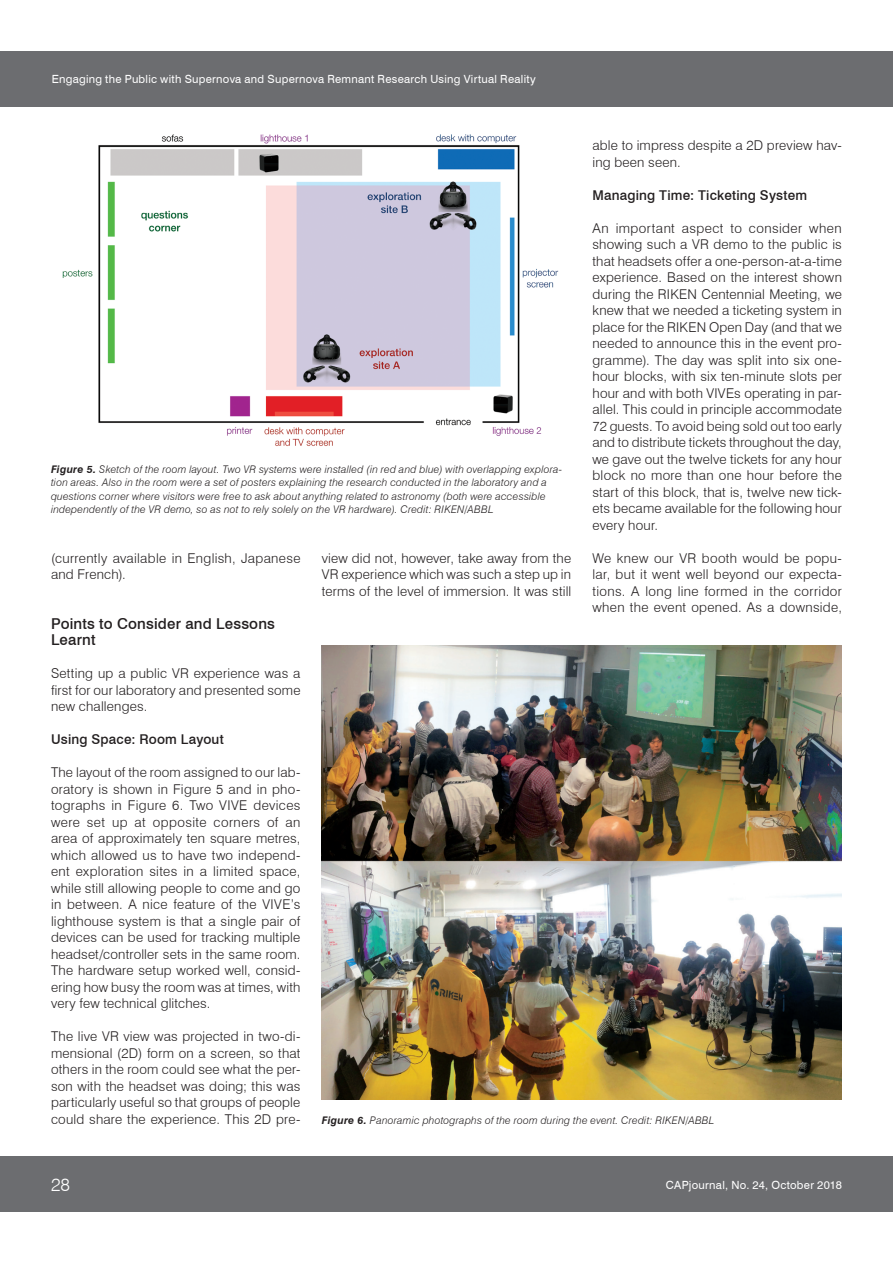
<style>
.page{position:relative;width:893px;height:1263px;background:#fff}
.page>*{position:absolute;margin:0;border:0;box-sizing:border-box;transform-origin:0 0}
.t1{font:300 18px "Swiss 721 BT";color:#fff}
.t2{font:500 15px/16.5px "Swiss 721 BT";letter-spacing:.01em;color:#231f20}
.t3{font:300 13.5px/16.5px "Swiss 721 BT";letter-spacing:.015em;color:#231f20;text-align:justify}
.t4{font:500 13.5px "Swiss 721 BT";letter-spacing:.015em;color:#231f20}
.t5{font:11.25px "Swiss 721 BT";letter-spacing:.025em;color:#fff}
.t6{font:italic 300 10.5px/13.5px "Swiss 721 BT";letter-spacing:.02em;color:#231f20}
.s1{font-weight:700}
</style>
<div class="page">
<div style="left:0;top:1157px;width:893px;height:55px;background:#6c6d70"></div>
<div style="left:0;top:51px;width:893px;height:55px;background:#6c6d70"></div>
<img style="left:62px;top:134px;width:497px;height:312px">
<img style="left:322px;top:645px;width:520px;height:454px">
<p class="t5" style="left:52px;top:72px;width:486px">Engaging the Public with Supernova and Supernova Remnant Research Using Virtual Reality</p>
<p class="t3" style="left:592px;top:137px;width:251px">able to impress despite a 2D preview hav&shy;ing been seen.</p>
<p class="t4" style="left:592px;top:187px;width:216px">Managing Time: Ticketing System</p>
<p class="t3" style="left:592px;top:219px;width:251px">An important aspect to consider when showing such a VR demo to the public is that headsets offer a one-person-at-a-time experience. Based on the interest shown during the RIKEN Centennial Meeting, we knew that we needed a ticketing system in place for the RIKEN Open Day (and that we needed to announce this in the event pro&shy;gramme). The day was split into six one&shy;hour blocks, with six ten-minute slots per hour and with both VIVEs operating in par&shy;allel. This could in principle accommodate 72 guests. To avoid being sold out too early and to distribute tickets throughout the day, we gave out the twelve tickets for any hour block no more than one hour before the start of this block, that is, twelve new tick&shy;ets became available for the following hour every hour.</p>
<p class="t3" style="left:592px;top:549px;width:251px">We knew our VR booth would be popu&shy;lar, but it went well beyond our expecta&shy;tions. A long line formed in the corridor when the event opened. As a downside,</p>
<p class="t6" style="left:51px;top:462px;width:513px"><span class="s1">Figure 5.</span> Sketch of the room layout. Two VR systems were installed (in red and blue) with overlapping explora&shy;tion areas. Also in the room were a set of posters explaining the research conducted in the laboratory and a questions corner where visitors were free to ask about anything related to astronomy (both were accessible independently of the VR demo, so as not to rely solely on the VR hardware). Credit: RIKEN/ABBL</p>
<p class="t3" style="left:322px;top:549px;width:251px">view did not, however, take away from the VR experience which was such a step up in terms of the level of immersion. It was still</p>
<p class="t3" style="left:51px;top:549px;width:251px">(currently available in English, Japanese and French).</p>
<p class="t2" style="left:51px;top:615px;width:226px">Points to Consider and Lessons<br>Learnt</p>
<p class="t3" style="left:51px;top:665px;width:251px">Setting up a public VR experience was a first for our laboratory and presented some new challenges.</p>
<p class="t4" style="left:51px;top:731px;width:174px">Using Space: Room Layout</p>
<p class="t3" style="left:51px;top:764px;width:251px">The layout of the room assigned to our lab&shy;oratory is shown in Figure 5 and in pho&shy;tographs in Figure 6. Two VIVE devices were set up at opposite corners of an area of approximately ten square metres, which allowed us to have two independ&shy;ent exploration sites in a limited space, while still allowing people to come and go in between. A nice feature of the VIVE’s lighthouse system is that a single pair of devices can be used for tracking multiple headset/controller sets in the same room.<br>The hardware setup worked well, consid&shy;ering how busy the room was at times, with very few technical glitches.</p>
<p class="t3" style="left:51px;top:1028px;width:251px">The live VR view was projected in two-di&shy;mensional (2D) form on a screen, so that others in the room could see what the per&shy;son with the headset was doing; this was particularly useful so that groups of people could share the experience. This 2D pre-</p>
<p class="t6" style="left:322px;top:1113px;width:394px"><span class="s1">Figure 6.</span> Panoramic photographs of the room during the event. Credit: RIKEN/ABBL</p>
<h1 class="t1" style="left:51px;top:1174px;width:21px">28</h1>
<p class="t5" style="left:666px;top:1178px;width:178px">CAPjournal, No. 24, October 2018</p>
</div>
